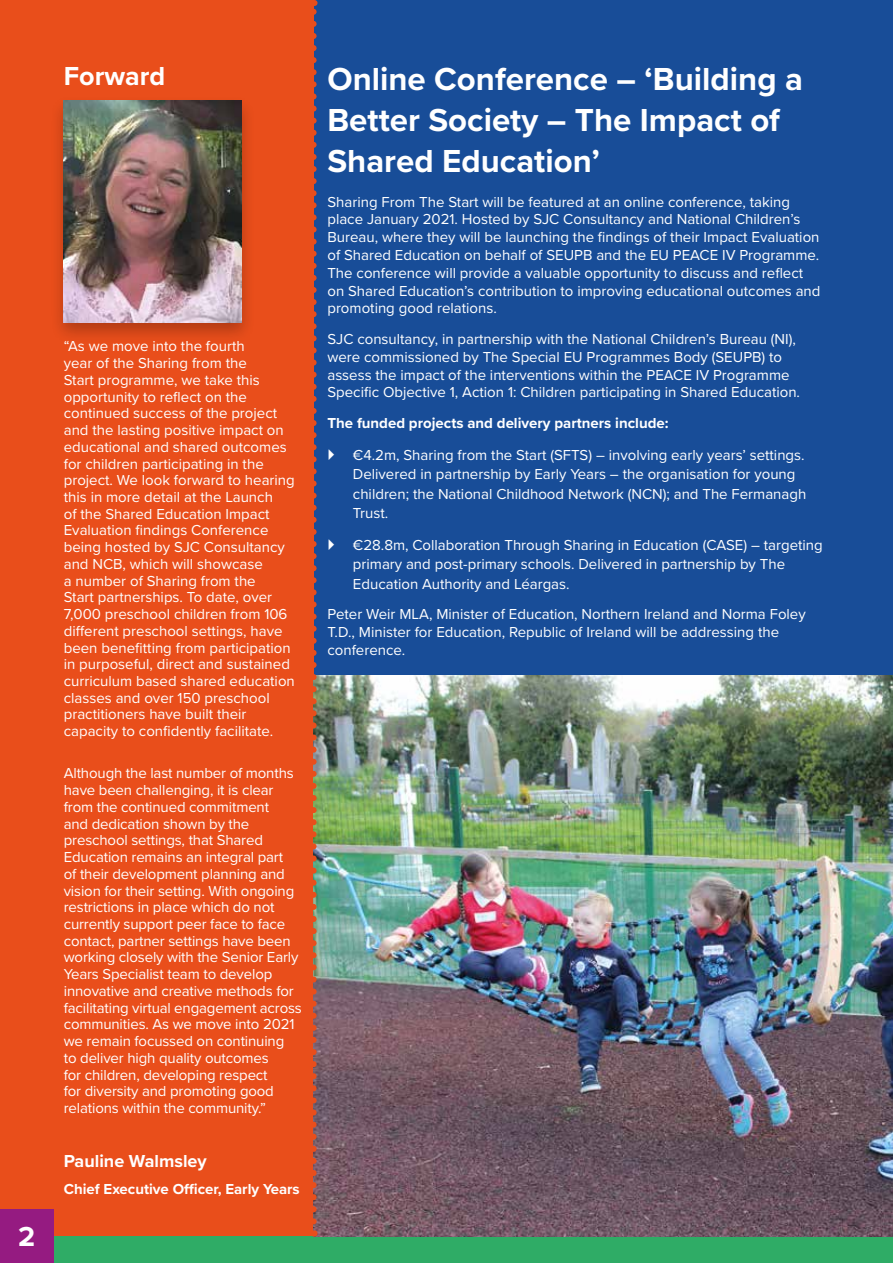
<style>
.page{position:relative;width:893px;height:1263px;background:#184d98}
.page>*{position:absolute;margin:0;border:0;box-sizing:border-box;transform-origin:0 0}
.t1{font:700 33px/41px "Proxima Nova";color:#fff}
.t2{font:700 28.5px "Proxima Nova";color:#fff}
.t3{font:700 27px "Proxima Nova";color:#fff}
.t4{font:700 18px "Proxima Nova";color:#fff}
.t5{font:15px/16.6px "Proxima Nova";color:#fff}
.t6{font:700 15px "Proxima Nova";color:#fff}
</style>
<div class="page">
<div style="left:0;top:0;width:314px;height:1263px;background:#e94e1b"></div>
<div style="left:0;top:1236px;width:893px;height:27px;background:#2fac66"></div>
<div style="left:0;top:1210px;width:53px;height:53px;background:#951b81"></div>
<div style="left:49px;top:95px;width:206px;height:250px;background:#000;opacity:.25"></div>
<img style="left:64px;top:101px;width:177px;height:221px">
<img style="left:314px;top:675px;width:579px;height:561px">
<img style="left:313px;top:0;width:4px;height:1221px">
<h2 class="t2" style="left:18px;top:1215px;width:19px">2</h2>
<h3 class="t3" style="left:64px;top:56px;width:103px">Forward</h3>
<p class="t5" style="left:64px;top:337px;width:233px">“As we move into the fourth<br>year of the Sharing from the<br>Start programme, we take this opportunity to reflect on the continued success of the project and the lasting positive impact on educational and shared outcomes for children participating in the project. We look forward to hearing this in more detail at the Launch<br>of the Shared Education Impact<br>Evaluation findings Conference being hosted by SJC Consultancy and NCB, which will showcase<br>a number of Sharing from the<br>Start partnerships. To date, over<br>7,000 preschool children from 106 different preschool settings, have been benefitting from participation in purposeful, direct and sustained curriculum based shared education classes and over 150 preschool practitioners have built their capacity to confidently facilitate.</p>
<p class="t5" style="left:64px;top:764px;width:240px">Although the last number of months have been challenging, it is clear from the continued commitment<br>and dedication shown by the preschool settings, that Shared Education remains an integral part<br>of their development planning and vision for their setting. With ongoing restrictions in place which do not currently support peer face to face contact, partner settings have been working closely with the Senior Early Years Specialist team to develop innovative and creative methods for facilitating virtual engagement across communities. As we move into 2021 we remain focussed on continuing<br>to deliver high quality outcomes<br>for children, developing respect<br>for diversity and promoting good relations within the community.”</p>
<p class="t4" style="left:64px;top:1148px;width:144px">Pauline Walmsley</p>
<p class="t6" style="left:64px;top:1177px;width:238px">Chief Executive Officer, Early Years</p>
<h1 class="t1" style="left:327px;top:58px;width:477px">Online Conference – ‘Building a<br>Better Society – The Impact of<br>Shared Education’</h1>
<p class="t5" style="left:327px;top:192px;width:494px;line-height:17.9px">Sharing From The Start will be featured at an online conference, taking place January 2021. Hosted by SJC Consultancy and National Children’s Bureau, where they will be launching the findings of their Impact Evaluation of Shared Education on behalf of SEUPB and the EU PEACE IV Programme.<br>The conference will provide a valuable opportunity to discuss and reflect on Shared Education’s contribution to improving educational outcomes and promoting good relations.</p>
<p class="t5" style="left:327px;top:329px;width:474px;line-height:17.9px">SJC consultancy, in partnership with the National Children’s Bureau (NI), were commissioned by The Special EU Programmes Body (SEUPB) to assess the impact of the interventions within the PEACE IV Programme Specific Objective 1, Action 1: Children participating in Shared Education.</p>
<p class="t6" style="left:327px;top:412px;width:343px">The funded projects and delivery partners include:</p>
<p class="t5" style="left:353px;top:445px;width:455px;line-height:19.4px">€4.2m, Sharing from the Start (SFTS) – involving early years’ settings.<br>Delivered in partnership by Early Years – the organisation for young children; the National Childhood Network (NCN); and The Fermanagh Trust.</p>
<p class="t5" style="left:353px;top:535px;width:471px;line-height:19.4px">€28.8m, Collaboration Through Sharing in Education (CASE) – targeting primary and post-primary schools. Delivered in partnership by The<br>Education Authority and Léargas.</p>
<p class="t5" style="left:327px;top:605px;width:480px;line-height:17.9px">Peter Weir MLA, Minister of Education, Northern Ireland and Norma Foley<br>T.D., Minister for Education, Republic of Ireland will be addressing the conference.</p>
</div>
